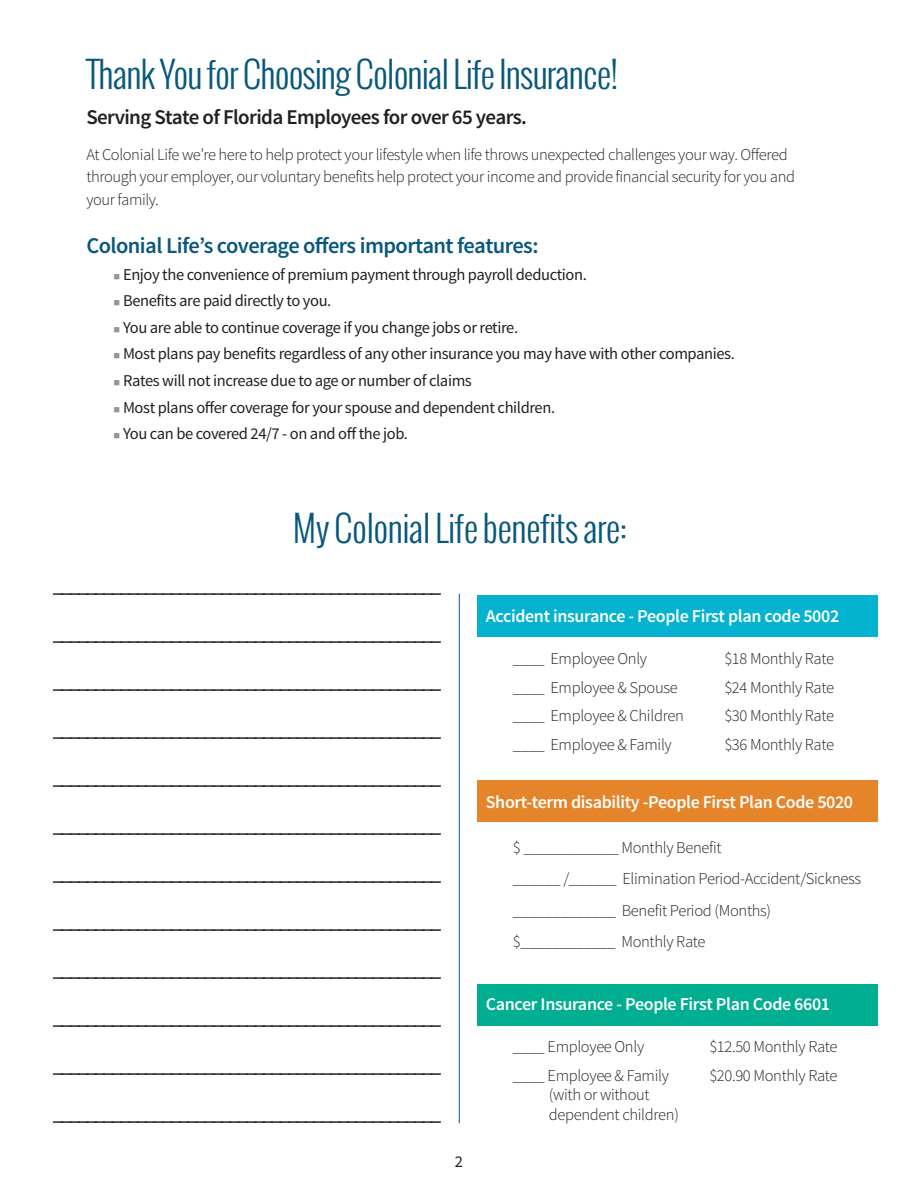
<style>
.page{position:relative;width:918px;height:1188px;background:#fff}
.page>*{position:absolute;margin:0;border:0;box-sizing:border-box;transform-origin:0 0}
.Headline{font:300 36px "Oswald";letter-spacing:-.03em;color:#08587e}
.t1{font:600 22.5px "Source Sans Pro";letter-spacing:-.025em;color:#08587e}
.Body_Copy{font:600 21px "Source Sans Pro";letter-spacing:-.03em;color:#231f20}
.t2{font:600 18px "Source Sans Pro";letter-spacing:-.02em;color:#fff}
.t3{font:300 16.5px/22.5px "Source Sans Pro";letter-spacing:-.02em;color:#231f20}
.t4{font:16.5px "Source Sans Pro";letter-spacing:-.025em;color:#231f20}
</style>
<div class="page">
<div style="left:477px;top:984px;width:401px;height:42px;background:#00ae92"></div>
<div style="left:477px;top:780px;width:401px;height:42px;background:#e68429"></div>
<hr style="left:459px;top:594px;width:1px;height:529px;background:#08587e">
<div style="left:477px;top:596px;width:401px;height:41px;background:#03b3d0"></div>
<p class="Headline" style="left:86px;top:50px;width:533px">Thank You for Choosing Colonial Life Insurance!</p>
<p class="Body_Copy" style="left:86px;top:103px;width:442px">Serving State of Florida Employees for over 65 years.</p>
<p class="t3" style="left:86px;top:143px;width:710px">At Colonial Life we’re here to help protect your lifestyle when life throws unexpected challenges your way. Offered through your employer, our voluntary benefits help protect your income and provide financial security for you and your family.</p>
<p class="t1" style="left:86px;top:232px;width:454px">Colonial Life’s coverage offers important features:</p>
<p class="t4" style="left:123px;top:264px;width:465px">Enjoy the convenience of premium payment through payroll deduction.</p>
<p class="t4" style="left:123px;top:291px;width:210px">Benefits are paid directly to you.</p>
<p class="t4" style="left:123px;top:317px;width:397px">You are able to continue coverage if you change jobs or retire.</p>
<p class="t4" style="left:123px;top:344px;width:613px">Most plans pay benefits regardless of any other insurance you may have with other companies.</p>
<p class="t4" style="left:123px;top:370px;width:350px">Rates will not increase due to age or number of claims</p>
<p class="t4" style="left:123px;top:397px;width:434px">Most plans offer coverage for your spouse and dependent children.</p>
<p class="t4" style="left:123px;top:423px;width:287px">You can be covered 24/7 - on and off the job.</p>
<p class="Headline" style="left:293px;top:503px;width:336px">My Colonial Life benefits are:</p>
<p class="Body_Copy" style="left:53px;top:572px;width:390px">______________________________________________</p>
<p class="Body_Copy" style="left:53px;top:620px;width:390px">______________________________________________</p>
<p class="Body_Copy" style="left:53px;top:668px;width:390px">______________________________________________</p>
<p class="Body_Copy" style="left:53px;top:716px;width:390px">______________________________________________</p>
<p class="Body_Copy" style="left:53px;top:764px;width:390px">______________________________________________</p>
<p class="Body_Copy" style="left:53px;top:812px;width:390px">______________________________________________</p>
<p class="Body_Copy" style="left:53px;top:860px;width:390px">______________________________________________</p>
<p class="Body_Copy" style="left:53px;top:908px;width:390px">______________________________________________</p>
<p class="Body_Copy" style="left:53px;top:956px;width:390px">______________________________________________</p>
<p class="Body_Copy" style="left:53px;top:1004px;width:390px">______________________________________________</p>
<p class="Body_Copy" style="left:53px;top:1052px;width:390px">______________________________________________</p>
<p class="Body_Copy" style="left:53px;top:1100px;width:390px">______________________________________________</p>
<p class="t4" style="left:455px;top:1151px;width:10px">2</p>
<p class="t2" style="left:486px;top:605px;width:355px">Accident insurance - People First plan code 5002</p>
<p class="t3" style="left:513px;top:648px;width:136px">____ Employee Only</p>
<p class="t3" style="left:724px;top:648px;width:111px">$18 Monthly Rate</p>
<p class="t3" style="left:513px;top:676px;width:166px">____ Employee &amp; Spouse</p>
<p class="t3" style="left:724px;top:676px;width:111px">$24 Monthly Rate</p>
<p class="t3" style="left:513px;top:705px;width:172px">____ Employee &amp; Children</p>
<p class="t3" style="left:724px;top:705px;width:111px">$30 Monthly Rate</p>
<p class="t3" style="left:513px;top:733px;width:160px">____ Employee &amp; Family</p>
<p class="t3" style="left:724px;top:733px;width:111px">$36 Monthly Rate</p>
<p class="t2" style="left:486px;top:790px;width:369px">Short-term disability -People First Plan Code 5020</p>
<p class="t3" style="left:513px;top:836px;width:210px">$ ____________ Monthly Benefit</p>
<p class="t3" style="left:513px;top:867px;width:350px">______ /______ Elimination Period-Accident/Sickness</p>
<p class="t3" style="left:513px;top:899px;width:260px">_____________ Benefit Period (Months)</p>
<p class="t3" style="left:513px;top:930px;width:194px">$____________ Monthly Rate</p>
<p class="t2" style="left:486px;top:993px;width:346px">Cancer Insurance - People First Plan Code 6601</p>
<p class="t3" style="left:513px;top:1035px;width:133px">____ Employee Only</p>
<p class="t3" style="left:709px;top:1035px;width:130px">$12.50 Monthly Rate</p>
<p class="t3" style="left:513px;top:1064px;width:158px">____ Employee &amp; Family</p>
<p class="t3" style="left:709px;top:1064px;width:130px">$20.90 Monthly Rate</p>
<p class="t3" style="left:549px;top:1085px;width:132px;line-height:19.8px">(with or without dependent children)</p>
</div>
